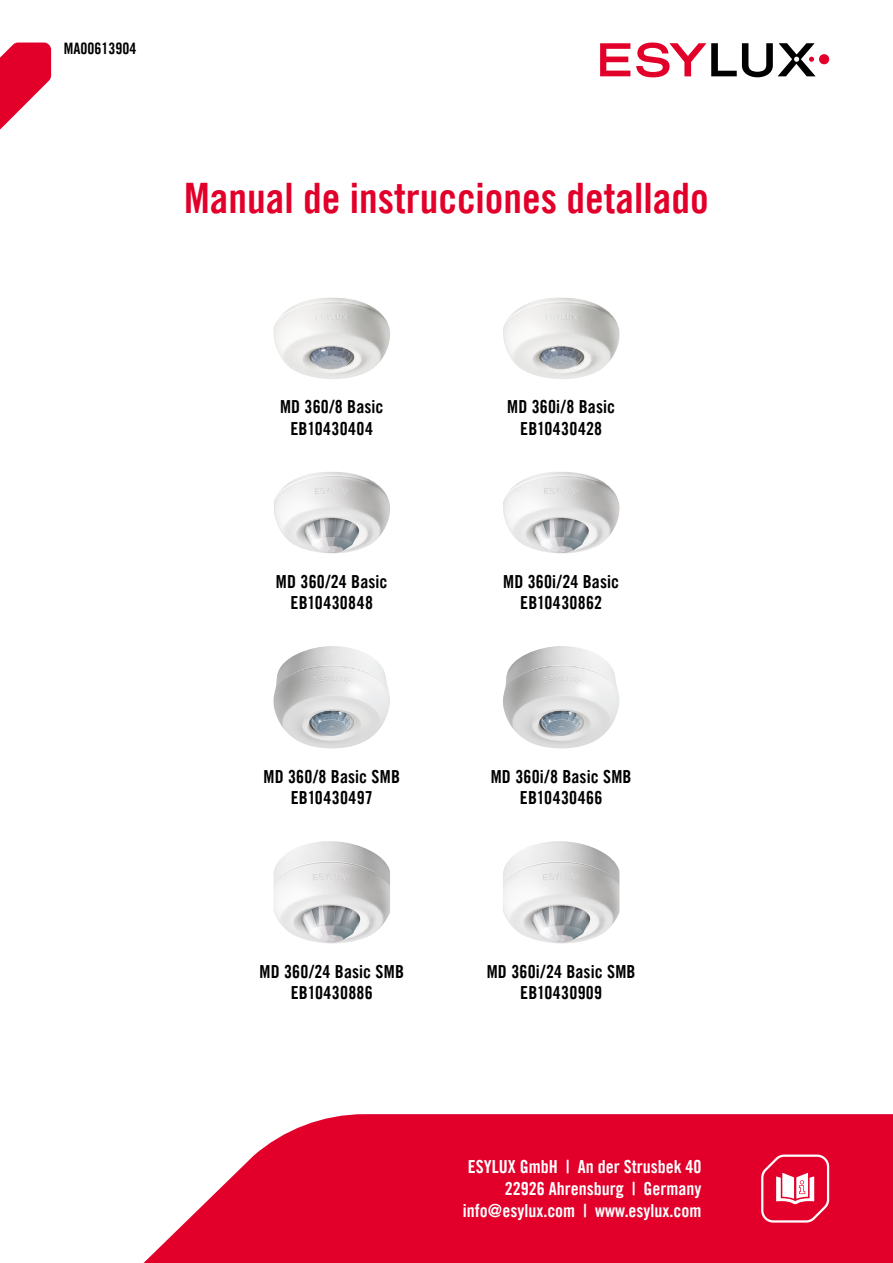
<style>
.page{position:relative;width:893px;height:1263px;background:#fff}
.page>*{position:absolute;margin:0;border:0;box-sizing:border-box;transform-origin:0 0}
.Tab_6{font:42px "Trade Gothic LT Com Bd Cn 20";color:#e2002b}
.t1{font:18px "Trade Gothic LT Com Bd Cn 20";letter-spacing:.01em;color:#000}
.t2{font:18px "Trade Gothic LT Com Bd Cn 20";color:#fff}
.t3{font:15.75px "Trade Gothic LT Com Bd Cn 20";color:#000}
</style>
<div class="page">
<svg style="left:143px;top:1114px;width:750px;height:149px;background:#e51d43"></svg>
<svg style="left:0;top:43px;width:51px;height:87px"></svg>
<svg style="left:600px;top:43px;width:30px;height:33px"></svg>
<div style="left:819px;top:54px;width:10px;height:10px;background:#e2002b;border-radius:50%"></div>
<svg style="left:636px;top:43px;width:180px;height:34px"></svg>
<svg style="left:760px;top:1153px;width:70px;height:71px"></svg>
<img style="left:273px;top:298px;width:117px;height:81px">
<img style="left:503px;top:298px;width:116px;height:81px">
<img style="left:503px;top:472px;width:116px;height:81px">
<img style="left:274px;top:472px;width:116px;height:81px">
<img style="left:503px;top:841px;width:116px;height:103px">
<img style="left:274px;top:841px;width:116px;height:103px">
<img style="left:274px;top:646px;width:116px;height:102px">
<img style="left:503px;top:646px;width:117px;height:102px">
<p class="t3" style="left:64px;top:39px;width:74px">MA00613904</p>
<p class="Tab_6" style="left:184px;top:172px;width:526px">Manual de instrucciones detallado</p>
<p class="t1" style="left:280px;top:396px;width:105px">MD 360/8 Basic</p>
<p class="t1" style="left:290px;top:418px;width:84px">EB10430404</p>
<p class="t1" style="left:507px;top:396px;width:109px">MD 360i/8 Basic</p>
<p class="t1" style="left:520px;top:418px;width:84px">EB10430428</p>
<p class="t1" style="left:276px;top:570px;width:113px">MD 360/24 Basic</p>
<p class="t1" style="left:291px;top:592px;width:84px">EB10430848</p>
<p class="t1" style="left:503px;top:570px;width:117px">MD 360i/24 Basic</p>
<p class="t1" style="left:520px;top:592px;width:83px">EB10430862</p>
<p class="t1" style="left:264px;top:765px;width:138px">MD 360/8 Basic SMB</p>
<p class="t1" style="left:291px;top:787px;width:84px">EB10430497</p>
<p class="t1" style="left:491px;top:765px;width:142px">MD 360i/8 Basic SMB</p>
<p class="t1" style="left:520px;top:787px;width:84px">EB10430466</p>
<p class="t1" style="left:260px;top:960px;width:146px">MD 360/24 Basic SMB</p>
<p class="t1" style="left:291px;top:982px;width:84px">EB10430886</p>
<p class="t1" style="left:487px;top:960px;width:150px">MD 360i/24 Basic SMB</p>
<p class="t1" style="left:520px;top:982px;width:84px">EB10430909</p>
<p class="t2" style="left:468px;top:1156px;width:235px">ESYLUX GmbH | An der Strusbek 40</p>
<p class="t2" style="left:505px;top:1178px;width:198px">22926 Ahrensburg | Germany</p>
<p class="t2" style="left:463px;top:1199px;width:240px">info@esylux.com | www.esylux.com</p>
</div>
